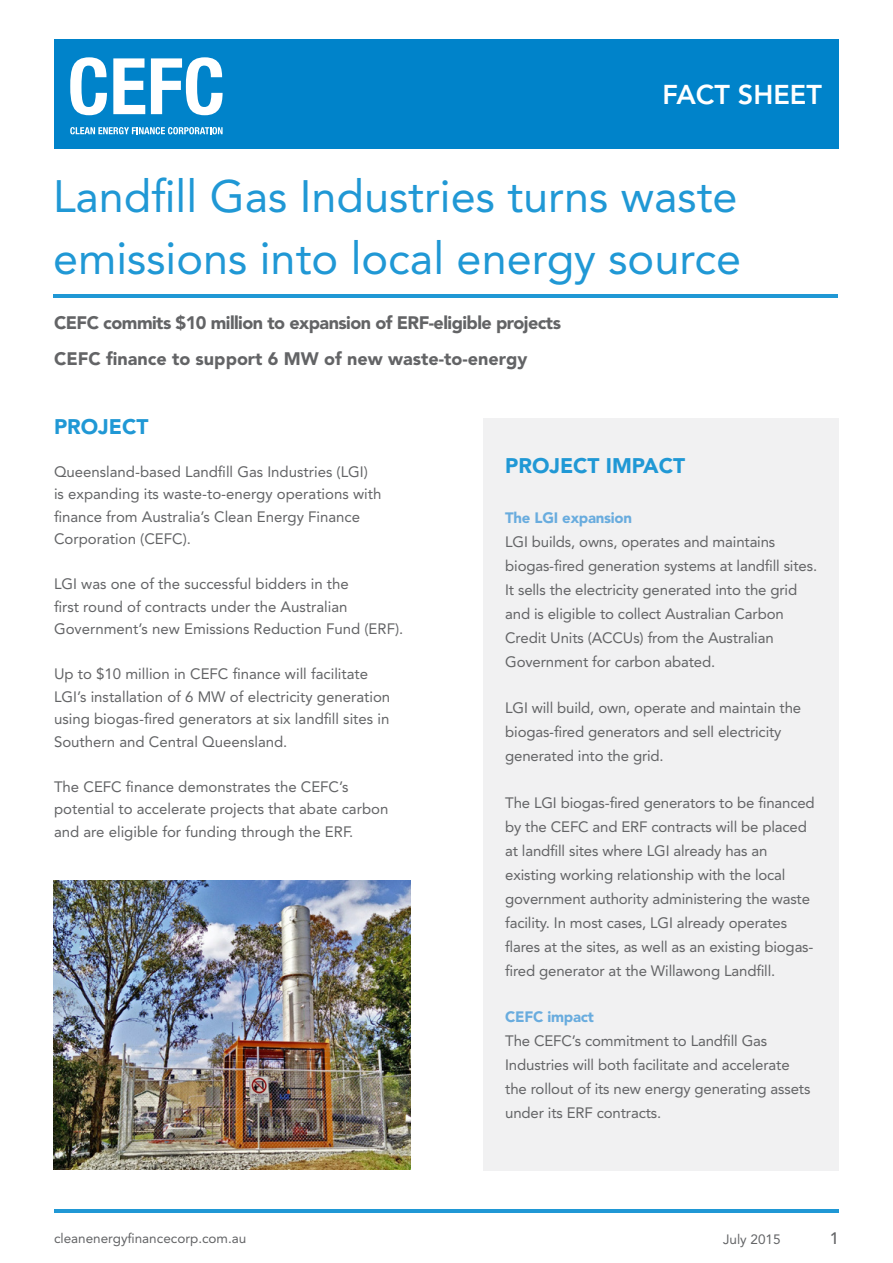
<style>
.page{position:relative;width:893px;height:1263px;background:#fff}
.page>*{position:absolute;margin:0;border:0;box-sizing:border-box;transform-origin:0 0}
.t1{font:45px/61.5px "Avenir LT Std";color:#2098d5}
.t2{font:800 27px "Avenir LT Std";color:#fff}
.t3{font:900 21px "Avenir LT Std";color:#2098d5}
.t4{font:900 18px "Avenir LT Std";letter-spacing:-.03em;color:#636466}
.t5{font:900 18px "Avenir LT Std";color:#636466}
.t6{font:500 16.5px "Avenir LT Std";color:#636466}
.t7{font:15px/24px "Avenir LT Std";letter-spacing:-.01em;color:#636466}
.t8{font:900 15px "Avenir LT Std";letter-spacing:-.015em;color:#69acde}
.t9{font:13.5px "Avenir LT Std";color:#636466}
</style>
<div class="page">
<hr style="left:54px;top:1209px;width:785px;height:3px;background:#2098d5">
<div style="left:54px;top:39px;width:785px;height:110px;background:#0083ca"></div>
<svg style="left:70px;top:57px;width:37px;height:58px"></svg>
<svg style="left:113px;top:58px;width:32px;height:56px"></svg>
<svg style="left:151px;top:57px;width:72px;height:58px"></svg>
<svg style="left:70px;top:127px;width:153px;height:7px"></svg>
<hr style="left:53px;top:294px;width:785px;height:3px;background:#2098d5">
<div style="left:483px;top:418px;width:356px;height:753px;background:#f1f1f2"></div>
<img style="left:53px;top:880px;width:357px;height:290px">
<h2 class="t2" style="left:662px;top:79px;width:161px">FACT SHEET</h2>
<h1 class="t1" style="left:53px;top:166px;width:689px">Landfill Gas Industries turns waste emissions into local energy source</h1>
<p class="t4" style="left:54px;top:312px;width:509px">CEFC commits $10 million to expansion of ERF-eligible projects</p>
<p class="t5" style="left:54px;top:347px;width:475px">CEFC finance to support 6 MW of new waste-to-energy</p>
<h3 class="t3" style="left:54px;top:414px;width:96px">PROJECT</h3>
<p class="t7" style="left:54px;top:461px;width:329px;line-height:22.5px">Queensland-based Landfill Gas Industries (LGI) is expanding its waste-to-energy operations with finance from Australia’s Clean Energy Finance Corporation (CEFC).</p>
<p class="t7" style="left:54px;top:573px;width:351px;line-height:22.5px">LGI was one of the successful bidders in the<br>first round of contracts under the Australian<br>Government’s new Emissions Reduction Fund (ERF).</p>
<p class="t7" style="left:54px;top:663px;width:338px;line-height:22.5px">Up to $10 million in CEFC finance will facilitate LGI’s installation of 6 MW of electricity generation using biogas-fired generators at six landfill sites in Southern and Central Queensland.</p>
<p class="t7" style="left:54px;top:776px;width:336px;line-height:22.5px">The CEFC finance demonstrates the CEFC’s potential to accelerate projects that abate carbon and are eligible for funding through the ERF.</p>
<h3 class="t3" style="left:505px;top:452px;width:182px">PROJECT IMPACT</h3>
<p class="t8" style="left:505px;top:508px;width:128px">The LGI expansion</p>
<p class="t7" style="left:505px;top:530px;width:313px">LGI builds, owns, operates and maintains biogas-fired generation systems at landfill sites.<br>It sells the electricity generated into the grid and is eligible to collect Australian Carbon Credit Units (ACCUs) from the Australian Government for carbon abated.</p>
<p class="t7" style="left:505px;top:696px;width:298px">LGI will build, own, operate and maintain the biogas-fired generators and sell electricity generated into the grid.</p>
<p class="t7" style="left:505px;top:791px;width:311px">The LGI biogas-fired generators to be financed by the CEFC and ERF contracts will be placed at landfill sites where LGI already has an existing working relationship with the local government authority administering the waste facility. In most cases, LGI already operates flares at the sites, as well as an existing biogas&shy;fired generator at the Willawong Landfill.</p>
<p class="t8" style="left:505px;top:1008px;width:90px">CEFC impact</p>
<p class="t7" style="left:505px;top:1029px;width:307px">The CEFC’s commitment to Landfill Gas Industries will both facilitate and accelerate the rollout of its new energy generating assets under its ERF contracts.</p>
<p class="t9" style="left:54px;top:1230px;width:194px">cleanenergyfinancecorp.com.au</p>
<p class="t6" style="left:830px;top:1228px;width:11px">1</p>
<p class="t9" style="left:723px;top:1231px;width:59px">July 2015</p>
</div>
